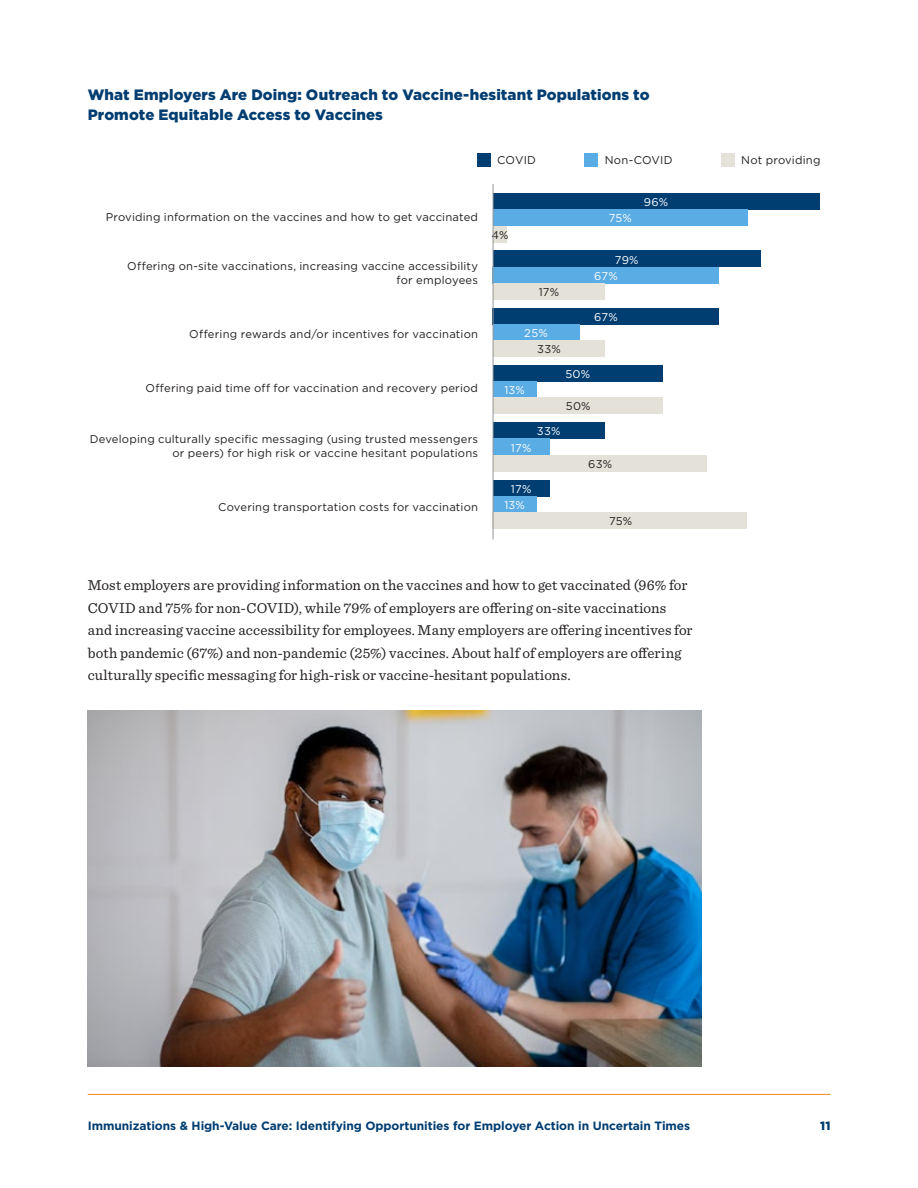
<style>
.page{position:relative;width:918px;height:1188px;background:#fff}
.page>*{position:absolute;margin:0;border:0;box-sizing:border-box;transform-origin:0 0}
.t1{font:15px/22.5px "Sentinel";letter-spacing:.005em;color:#231f20}
.t2{font:900 15px/19.5px "Gotham";letter-spacing:.01em;color:#003d71}
.t3{font:700 12px "Gotham";letter-spacing:-.005em;color:#003d71}
.t4{font:900 12px "Gotham";color:#003d71}
.t5{font:11.25px/13.5px "Gotham";letter-spacing:.015em;color:#231f20;text-align:right}
.t6{font:11.25px/16.2px "Gotham";letter-spacing:.015em;color:#fff;text-align:center}
</style>
<div class="page">
<hr style="left:88px;top:1094px;width:743px;height:1px;background:#f79433">
<div style="left:477px;top:153px;width:14px;height:14px;background:#003d71"></div>
<div style="left:584px;top:153px;width:14px;height:14px;background:#5aace5"></div>
<div style="left:721px;top:153px;width:14px;height:14px;background:#e4e1d8"></div>
<div style="left:493px;top:194px;width:326px;height:16px;background:#003d71"></div>
<div style="left:493px;top:210px;width:255px;height:16px;background:#5aace5"></div>
<div style="left:493px;top:226px;width:14px;height:16px;background:#e4e1d8"></div>
<div style="left:493px;top:480px;width:57px;height:16px;background:#003d71"></div>
<div style="left:493px;top:496px;width:43px;height:16px;background:#5aace5"></div>
<div style="left:493px;top:512px;width:254px;height:17px;background:#e4e1d8"></div>
<div style="left:493px;top:423px;width:112px;height:16px;background:#003d71"></div>
<div style="left:493px;top:439px;width:57px;height:16px;background:#5aace5"></div>
<div style="left:493px;top:455px;width:214px;height:16px;background:#e4e1d8"></div>
<div style="left:493px;top:365px;width:170px;height:17px;background:#003d71"></div>
<div style="left:493px;top:382px;width:43px;height:16px;background:#5aace5"></div>
<div style="left:493px;top:398px;width:170px;height:16px;background:#e4e1d8"></div>
<div style="left:493px;top:308px;width:226px;height:16px;background:#003d71"></div>
<div style="left:493px;top:324px;width:86px;height:17px;background:#5aace5"></div>
<div style="left:493px;top:341px;width:112px;height:16px;background:#e4e1d8"></div>
<div style="left:493px;top:251px;width:268px;height:16px;background:#003d71"></div>
<div style="left:493px;top:267px;width:226px;height:16px;background:#5aace5"></div>
<div style="left:493px;top:283px;width:112px;height:16px;background:#e4e1d8"></div>
<hr style="left:493px;top:184px;width:1px;height:355px;background:#949698">
<img style="left:88px;top:710px;width:614px;height:356px">
<h1 class="t2" style="left:88px;top:85px;width:563px">What Employers Are Doing: Outreach to Vaccine-hesitant Populations to<br>Promote Equitable Access to Vaccines</h1>
<p class="t5" style="left:497px;top:153px;width:40px">COVID</p>
<p class="t5" style="left:605px;top:153px;width:69px">Non-COVID</p>
<p class="t5" style="left:741px;top:153px;width:81px">Not providing</p>
<p class="t5" style="left:106px;top:210px;width:374px">Providing information on the vaccines and how to get vaccinated</p>
<p class="t5" style="left:127px;top:259px;width:352px">Offering on-site vaccinations, increasing vaccine accessibility for employees</p>
<p class="t5" style="left:189px;top:327px;width:290px">Offering rewards and/or incentives for vaccination</p>
<p class="t5" style="left:146px;top:381px;width:334px">Offering paid time off for vaccination and recovery period</p>
<p class="t5" style="left:90px;top:432px;width:390px">Developing culturally specific messaging (using trusted messengers or peers) for high risk or vaccine hesitant populations</p>
<p class="t5" style="left:218px;top:500px;width:261px">Covering transportation costs for vaccination</p>
<p class="t5" style="left:492px;top:228px;width:18px">4%</p>
<p class="t6" style="left:609px;top:210px;width:25px">75%</p>
<p class="t6" style="left:644px;top:194px;width:26px">96%</p>
<p class="t5" style="left:539px;top:285px;width:22px">17%</p>
<p class="t6" style="left:524px;top:325px;width:25px">25%</p>
<p class="t5" style="left:537px;top:342px;width:25px">33%</p>
<p class="t6" style="left:594px;top:251px;width:46px;text-align:left;text-indent:21px">79%<br>67%</p>
<p class="t6" style="left:594px;top:309px;width:25px">67%</p>
<p class="t6" style="left:565px;top:366px;width:26px">50%</p>
<p class="t6" style="left:504px;top:382px;width:22px">13%</p>
<p class="t5" style="left:566px;top:400px;width:26px">50%</p>
<p class="t6" style="left:537px;top:423px;width:25px">33%</p>
<p class="t6" style="left:511px;top:439px;width:22px">17%</p>
<p class="t6" style="left:504px;top:480px;width:29px">17%<br>13%</p>
<p class="t5" style="left:588px;top:457px;width:25px">63%</p>
<p class="t5" style="left:609px;top:514px;width:25px">75%</p>
<p class="t1" style="left:88px;top:573px;width:606px">Most employers are providing information on the vaccines and how to get vaccinated (96% for COVID and 75% for non-COVID), while 79% of employers are offering on-site vaccinations and increasing vaccine accessibility for employees. Many employers are offering incentives for both pandemic (67%) and non-pandemic (25%) vaccines. About half of employers are offering culturally specific messaging for high-risk or vaccine-hesitant populations.</p>
<p class="t3" style="left:88px;top:1119px;width:604px">Immunizations &amp; High-Value Care: Identifying Opportunities for Employer Action in Uncertain Times</p>
<p class="t4" style="left:820px;top:1119px;width:12px">11</p>
</div>
